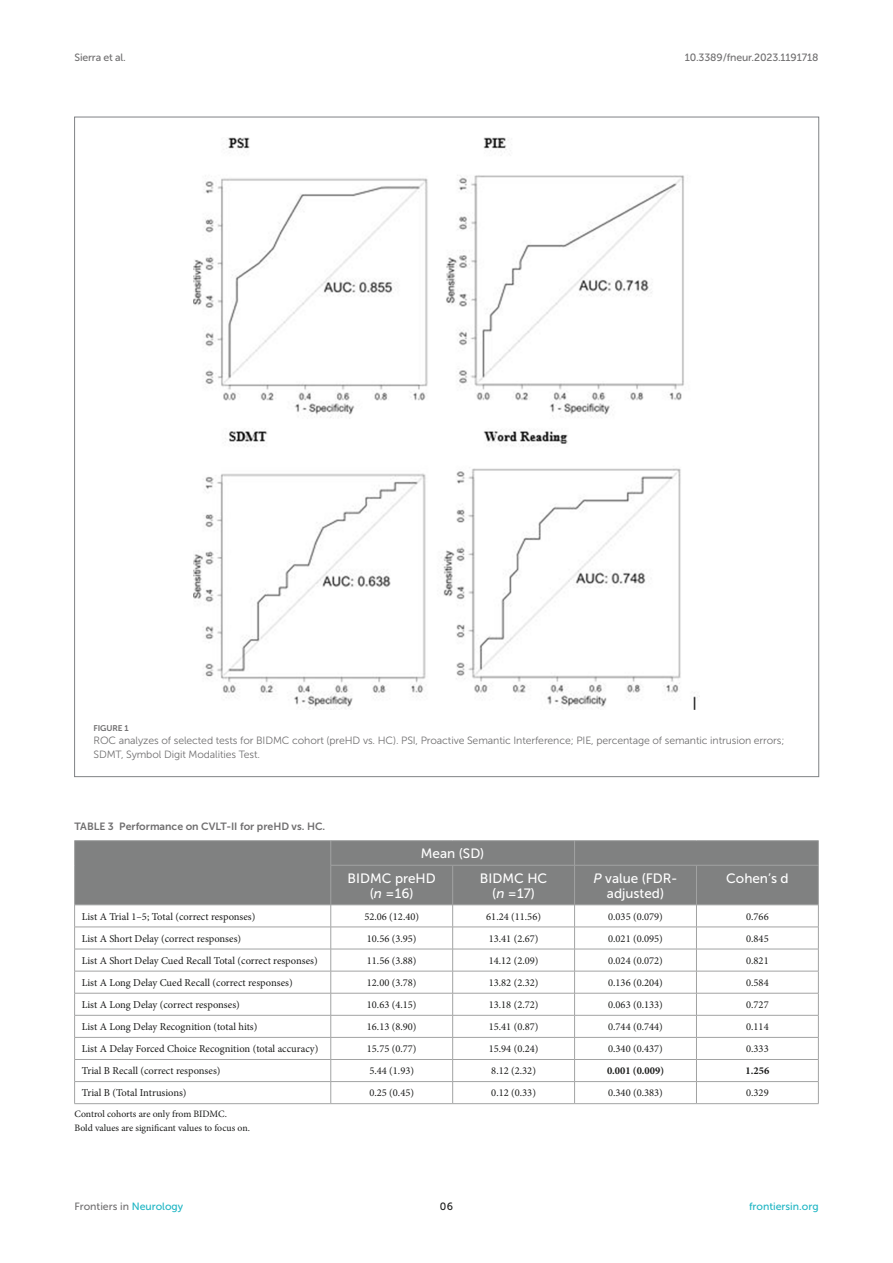
<style>
.page{position:relative;width:893px;height:1263px;background:#fff}
.page>*{position:absolute;margin:0;border:0;box-sizing:border-box;transform-origin:0 0}
.TB_CH{font:13.5px/15px "Museo Sans 500";color:#fff;text-align:center}
.TB_STH{font:13.5px "Museo Sans 500";color:#fff}
.TB_TX{font:10.5px "Minion Pro";color:#1b1c1b}
.FIG_LEG{font:10.5px/13.5px "Museo Sans 300";letter-spacing:-.01em;color:#706f70}
.t1{font:10.5px "Museo Sans 500";letter-spacing:-.015em;color:#706f70}
.TT{font:10.5px "Museo Sans 700";color:#706f70}
.TB_TX-2{font:700 10.5px "Minion Pro";color:#1b1c1b}
.t2{font:10.5px "Museo Sans 500";color:#1db5c3}
.t3{font:10.5px "Museo Sans 500";color:#1b1c1b}
.TFN_Continued{font:9.75px "Minion Pro";color:#1b1c1b}
.TFN{font:9.75px "Minion Pro";letter-spacing:-.005em;color:#1b1c1b}
.FIG_HD{font:8.25px "Museo Sans 700";letter-spacing:-.01em;color:#706f70}
.s1{font-style:italic}
.s2{color:#1db5c3}
</style>
<div class="page">
<div style="left:75px;top:841px;width:743px;height:63px;background:#808181"></div>
<hr style="left:575px;top:949px;width:121px;height:1px;background:#a2a3a3">
<hr style="left:575px;top:971px;width:121px;height:1px;background:#a2a3a3">
<hr style="left:575px;top:993px;width:121px;height:1px;background:#a2a3a3">
<hr style="left:575px;top:1015px;width:121px;height:1px;background:#a2a3a3">
<hr style="left:575px;top:1037px;width:121px;height:1px;background:#a2a3a3">
<hr style="left:575px;top:1059px;width:121px;height:1px;background:#a2a3a3">
<hr style="left:575px;top:1081px;width:121px;height:1px;background:#a2a3a3">
<hr style="left:575px;top:1103px;width:121px;height:1px;background:#a2a3a3">
<hr style="left:453px;top:949px;width:122px;height:1px;background:#a2a3a3">
<hr style="left:453px;top:971px;width:122px;height:1px;background:#a2a3a3">
<hr style="left:453px;top:993px;width:122px;height:1px;background:#a2a3a3">
<hr style="left:453px;top:1015px;width:122px;height:1px;background:#a2a3a3">
<hr style="left:453px;top:1037px;width:122px;height:1px;background:#a2a3a3">
<hr style="left:453px;top:1059px;width:122px;height:1px;background:#a2a3a3">
<hr style="left:453px;top:1081px;width:122px;height:1px;background:#a2a3a3">
<hr style="left:453px;top:1103px;width:122px;height:1px;background:#a2a3a3">
<hr style="left:331px;top:949px;width:122px;height:1px;background:#a2a3a3">
<hr style="left:331px;top:971px;width:122px;height:1px;background:#a2a3a3">
<hr style="left:331px;top:993px;width:122px;height:1px;background:#a2a3a3">
<hr style="left:331px;top:1015px;width:122px;height:1px;background:#a2a3a3">
<hr style="left:331px;top:1037px;width:122px;height:1px;background:#a2a3a3">
<hr style="left:331px;top:1059px;width:122px;height:1px;background:#a2a3a3">
<hr style="left:331px;top:1081px;width:122px;height:1px;background:#a2a3a3">
<hr style="left:331px;top:1103px;width:122px;height:1px;background:#a2a3a3">
<hr style="left:696px;top:949px;width:123px;height:1px;background:#a2a3a3">
<hr style="left:696px;top:971px;width:123px;height:1px;background:#a2a3a3">
<hr style="left:696px;top:993px;width:123px;height:1px;background:#a2a3a3">
<hr style="left:696px;top:1015px;width:123px;height:1px;background:#a2a3a3">
<hr style="left:696px;top:1037px;width:123px;height:1px;background:#a2a3a3">
<hr style="left:696px;top:1059px;width:123px;height:1px;background:#a2a3a3">
<hr style="left:696px;top:1081px;width:123px;height:1px;background:#a2a3a3">
<hr style="left:696px;top:1103px;width:123px;height:1px;background:#a2a3a3">
<hr style="left:74px;top:949px;width:257px;height:1px;background:#a2a3a3">
<hr style="left:74px;top:971px;width:257px;height:1px;background:#a2a3a3">
<hr style="left:74px;top:993px;width:257px;height:1px;background:#a2a3a3">
<hr style="left:74px;top:1015px;width:257px;height:1px;background:#a2a3a3">
<hr style="left:74px;top:1037px;width:257px;height:1px;background:#a2a3a3">
<hr style="left:74px;top:1059px;width:257px;height:1px;background:#a2a3a3">
<hr style="left:74px;top:1081px;width:257px;height:1px;background:#a2a3a3">
<hr style="left:74px;top:1103px;width:257px;height:1px;background:#a2a3a3">
<hr style="left:331px;top:840px;width:122px;height:1px;background:#a2a3a3">
<hr style="left:453px;top:840px;width:122px;height:1px;background:#a2a3a3">
<hr style="left:575px;top:840px;width:121px;height:1px;background:#a2a3a3">
<svg style="left:574px;top:841px;width:1px;height:24px"></svg>
<hr style="left:696px;top:840px;width:123px;height:1px;background:#a2a3a3">
<svg style="left:818px;top:841px;width:1px;height:24px"></svg>
<hr style="left:74px;top:840px;width:257px;height:1px;background:#a2a3a3">
<svg style="left:74px;top:841px;width:1px;height:24px"></svg>
<svg style="left:330px;top:841px;width:1px;height:24px"></svg>
<hr style="left:74px;top:865px;width:1px;height:40px;background:#a2a3a3">
<hr style="left:74px;top:904px;width:257px;height:1px;background:#a2a3a3">
<hr style="left:453px;top:865px;width:122px;height:1px;background:#a2a3a3">
<hr style="left:453px;top:904px;width:122px;height:1px;background:#a2a3a3">
<hr style="left:575px;top:865px;width:121px;height:1px;background:#a2a3a3">
<hr style="left:574px;top:865px;width:1px;height:40px;background:#a2a3a3">
<hr style="left:575px;top:904px;width:121px;height:1px;background:#a2a3a3">
<hr style="left:696px;top:865px;width:123px;height:1px;background:#a2a3a3">
<hr style="left:696px;top:865px;width:1px;height:40px;background:#a2a3a3">
<hr style="left:818px;top:865px;width:1px;height:40px;background:#a2a3a3">
<hr style="left:696px;top:904px;width:123px;height:1px;background:#a2a3a3">
<hr style="left:331px;top:865px;width:122px;height:1px;background:#a2a3a3">
<hr style="left:330px;top:865px;width:1px;height:40px;background:#a2a3a3">
<hr style="left:452px;top:865px;width:1px;height:40px;background:#a2a3a3">
<hr style="left:331px;top:904px;width:122px;height:1px;background:#a2a3a3">
<hr style="left:331px;top:927px;width:122px;height:1px;background:#a2a3a3">
<svg style="left:452px;top:905px;width:1px;height:198px"></svg>
<hr style="left:453px;top:927px;width:122px;height:1px;background:#a2a3a3">
<svg style="left:574px;top:905px;width:1px;height:198px"></svg>
<hr style="left:575px;top:927px;width:121px;height:1px;background:#a2a3a3">
<svg style="left:696px;top:905px;width:1px;height:198px"></svg>
<svg style="left:818px;top:905px;width:1px;height:198px"></svg>
<hr style="left:696px;top:927px;width:123px;height:1px;background:#a2a3a3">
<svg style="left:74px;top:905px;width:1px;height:198px"></svg>
<svg style="left:330px;top:905px;width:1px;height:198px"></svg>
<hr style="left:74px;top:927px;width:257px;height:1px;background:#a2a3a3">
<img style="left:193px;top:137px;width:507px;height:573px">
<p class="t1" style="left:74px;top:51px;width:53px">Sierra et al.</p>
<p class="t1" style="left:685px;top:51px;width:135px">10.3389/fneur.2023.1191718</p>
<p class="FIG_HD" style="left:94px;top:723px;width:37px">FIGURE 1</p>
<p class="FIG_LEG" style="left:94px;top:734px;width:692px">ROC analyzes of selected tests for BIDMC cohort (preHD vs. HC). PSI, Proactive Semantic Interference; PIE, percentage of semantic intrusion errors;<br>SDMT, Symbol Digit Modalities Test.</p>
<p class="TT" style="left:74px;top:820px;width:252px">TABLE 3 Performance on CVLT-II for preHD vs. HC.</p>
<p class="TB_STH" style="left:421px;top:846px;width:65px">Mean (SD)</p>
<p class="TB_CH" style="left:348px;top:870px;width:90px">BIDMC preHD (<span class="s1">n</span> = 16)</p>
<p class="TB_CH" style="left:480px;top:870px;width:69px">BIDMC HC (<span class="s1">n</span> = 17)</p>
<p class="TB_CH" style="left:594px;top:870px;width:85px"><span class="s1">P</span> value (FDR&shy;adjusted)</p>
<p class="TB_CH" style="left:726px;top:870px;width:64px">Cohen’s d</p>
<p class="TB_TX" style="left:82px;top:909px;width:175px">List A Trial 1–5; Total (correct responses)</p>
<p class="TB_TX" style="left:364px;top:909px;width:56px">52.06 (12.40)</p>
<p class="TB_TX" style="left:486px;top:909px;width:56px">61.24 (11.56)</p>
<p class="TB_TX" style="left:608px;top:909px;width:56px">0.035 (0.079)</p>
<p class="TB_TX" style="left:746px;top:909px;width:24px">0.766</p>
<p class="TB_TX" style="left:82px;top:931px;width:161px">List A Short Delay (correct responses)</p>
<p class="TB_TX" style="left:367px;top:931px;width:51px">10.56 (3.95)</p>
<p class="TB_TX" style="left:489px;top:931px;width:51px">13.41 (2.67)</p>
<p class="TB_TX" style="left:608px;top:931px;width:56px">0.021 (0.095)</p>
<p class="TB_TX" style="left:746px;top:931px;width:24px">0.845</p>
<p class="TB_TX" style="left:82px;top:953px;width:237px">List A Short Delay Cued Recall Total (correct responses)</p>
<p class="TB_TX" style="left:367px;top:953px;width:51px">11.56 (3.88)</p>
<p class="TB_TX" style="left:489px;top:953px;width:51px">14.12 (2.09)</p>
<p class="TB_TX" style="left:608px;top:953px;width:56px">0.024 (0.072)</p>
<p class="TB_TX" style="left:746px;top:953px;width:24px">0.821</p>
<p class="TB_TX" style="left:82px;top:975px;width:212px">List A Long Delay Cued Recall (correct responses)</p>
<p class="TB_TX" style="left:367px;top:975px;width:51px">12.00 (3.78)</p>
<p class="TB_TX" style="left:489px;top:975px;width:51px">13.82 (2.32)</p>
<p class="TB_TX" style="left:608px;top:975px;width:56px">0.136 (0.204)</p>
<p class="TB_TX" style="left:746px;top:975px;width:24px">0.584</p>
<p class="TB_TX" style="left:82px;top:998px;width:159px">List A Long Delay (correct responses)</p>
<p class="TB_TX" style="left:367px;top:998px;width:51px">10.63 (4.15)</p>
<p class="TB_TX" style="left:489px;top:998px;width:51px">13.18 (2.72)</p>
<p class="TB_TX" style="left:608px;top:998px;width:56px">0.063 (0.133)</p>
<p class="TB_TX" style="left:746px;top:998px;width:24px">0.727</p>
<p class="TB_TX" style="left:82px;top:1020px;width:177px">List A Long Delay Recognition (total hits)</p>
<p class="TB_TX" style="left:367px;top:1020px;width:51px">16.13 (8.90)</p>
<p class="TB_TX" style="left:489px;top:1020px;width:51px">15.41 (0.87)</p>
<p class="TB_TX" style="left:608px;top:1020px;width:56px">0.744 (0.744)</p>
<p class="TB_TX" style="left:746px;top:1020px;width:24px">0.114</p>
<p class="TB_TX" style="left:82px;top:1042px;width:238px">List A Delay Forced Choice Recognition (total accuracy)</p>
<p class="TB_TX" style="left:367px;top:1042px;width:51px">15.75 (0.77)</p>
<p class="TB_TX" style="left:489px;top:1042px;width:51px">15.94 (0.24)</p>
<p class="TB_TX" style="left:608px;top:1042px;width:56px">0.340 (0.437)</p>
<p class="TB_TX" style="left:746px;top:1042px;width:24px">0.333</p>
<p class="TB_TX" style="left:82px;top:1064px;width:140px">Trial B Recall (correct responses)</p>
<p class="TB_TX" style="left:369px;top:1064px;width:46px">5.44 (1.93)</p>
<p class="TB_TX" style="left:491px;top:1064px;width:46px">8.12 (2.32)</p>
<p class="TB_TX-2" style="left:607px;top:1063px;width:59px">0.001 (0.009)</p>
<p class="TB_TX-2" style="left:746px;top:1063px;width:25px">1.256</p>
<p class="TB_TX" style="left:82px;top:1086px;width:106px">Trial B (Total Intrusions)</p>
<p class="TB_TX" style="left:369px;top:1086px;width:46px">0.25 (0.45)</p>
<p class="TB_TX" style="left:491px;top:1086px;width:46px">0.12 (0.33)</p>
<p class="TB_TX" style="left:608px;top:1086px;width:56px">0.340 (0.383)</p>
<p class="TB_TX" style="left:746px;top:1086px;width:24px">0.329</p>
<p class="TFN" style="left:74px;top:1108px;width:154px">Control cohorts are only from BIDMC.</p>
<p class="TFN_Continued" style="left:74px;top:1121px;width:177px">Bold values are significant values to focus on.</p>
<p class="t1" style="left:74px;top:1200px;width:110px">Frontiers in <span class="s2">Neurology</span></p>
<p class="t3" style="left:440px;top:1200px;width:15px">06</p>
<p class="t2" style="left:749px;top:1200px;width:71px">frontiersin.org</p>
</div>
